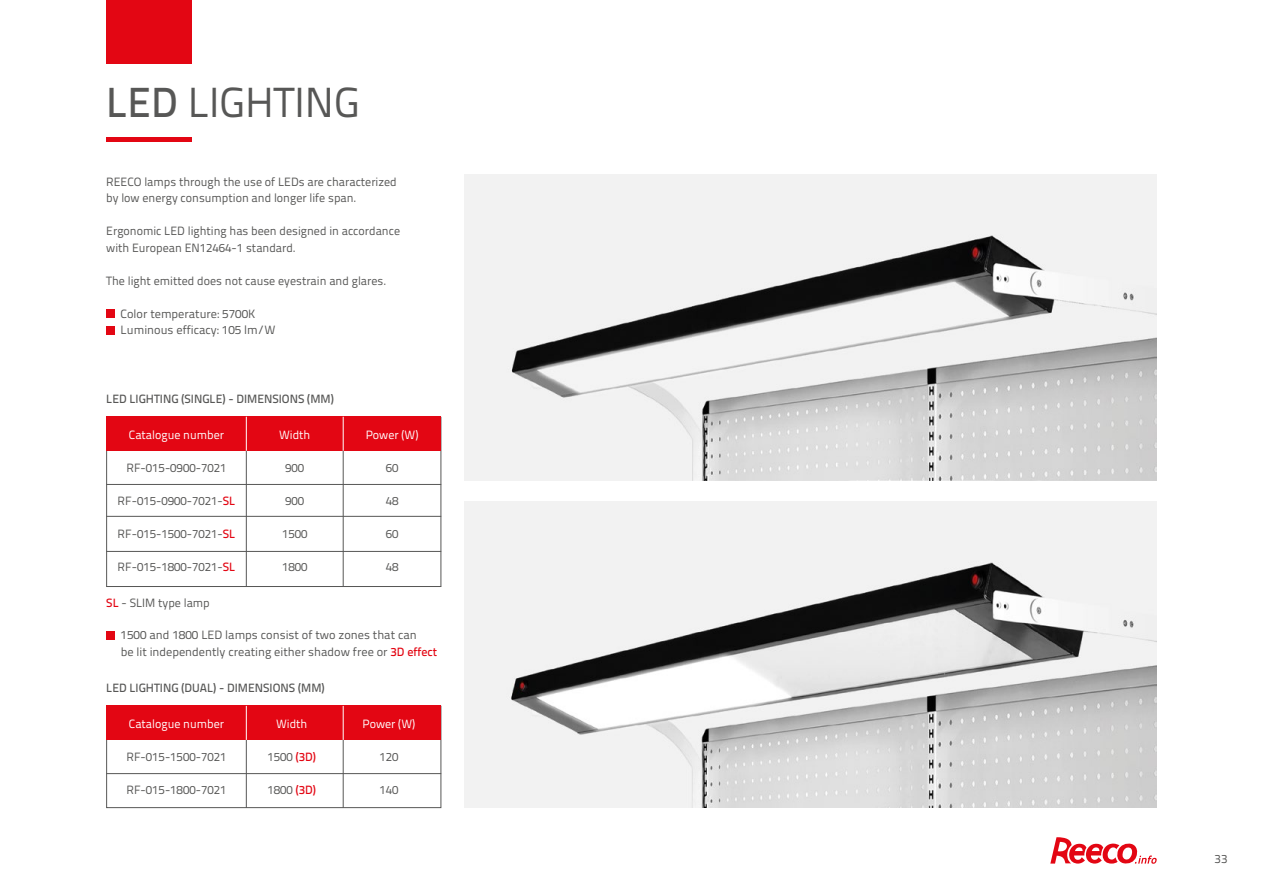
<style>
.page{position:relative;width:1263px;height:893px;background:#fff}
.page>*{position:absolute;margin:0;border:0;box-sizing:border-box;transform-origin:0 0}
.t1{font:42px "Titillium Text 22 L";color:#575756}
.t2{font:12px/16.5px "Titillium Text 22 L";color:#575756}
.t3{font:500 12px "Titillium Text 22 L";color:#575756}
.t4{font:12px "Titillium Text 22 L";color:#fff}
.s1{font-weight:500}
.s2{font-weight:500;color:#e30613}
</style>
<div class="page">
<div style="left:106px;top:309px;width:9px;height:9px;background:#e30613"></div>
<div style="left:106px;top:326px;width:9px;height:8px;background:#e30613"></div>
<div style="left:106px;top:706px;width:335px;height:102px;border:1px solid #575756"></div>
<div style="left:106px;top:706px;width:335px;height:34px;background:#e30613"></div>
<hr style="left:343px;top:740px;width:1px;height:68px;background:#575756">
<hr style="left:246px;top:740px;width:1px;height:68px;background:#575756">
<hr style="left:343px;top:706px;width:1px;height:34px;background:#fff">
<hr style="left:246px;top:706px;width:1px;height:34px;background:#fff">
<hr style="left:106px;top:773px;width:335px;height:1px;background:#575756">
<div style="left:106px;top:417px;width:335px;height:34px;background:#e30613"></div>
<hr style="left:343px;top:451px;width:1px;height:135px;background:#575756">
<hr style="left:246px;top:451px;width:1px;height:135px;background:#575756">
<hr style="left:343px;top:417px;width:1px;height:34px;background:#fff">
<hr style="left:246px;top:417px;width:1px;height:34px;background:#fff">
<hr style="left:106px;top:484px;width:335px;height:1px;background:#575756">
<hr style="left:106px;top:551px;width:335px;height:1px;background:#575756">
<hr style="left:106px;top:586px;width:335px;height:1px;background:#575756">
<hr style="left:106px;top:516px;width:335px;height:1px;background:#575756">
<div style="left:106px;top:631px;width:9px;height:8px;background:#e30613"></div>
<svg style="left:1050px;top:837px;width:107px;height:27px"></svg>
<img style="left:464px;top:502px;width:693px;height:306px">
<img style="left:464px;top:174px;width:693px;height:306px">
<div style="left:106px;top:0;width:85px;height:64px;background:#e30613"></div>
<hr style="left:106px;top:138px;width:85px;height:4px;background:#e30613">
<h1 class="t1" style="left:106px;top:71px;width:255px"><span class="s1">LED</span> LIGHTING</h1>
<p class="t2" style="left:106px;top:173px;width:292px">REECO lamps through the use of LEDs are characterized by low energy consumption and longer life span.</p>
<p class="t2" style="left:106px;top:222px;width:295px">Ergonomic LED lighting has been designed in accordance with European EN12464-1 standard.</p>
<p class="t2" style="left:106px;top:272px;width:282px">The light emitted does not cause eyestrain and glares.</p>
<p class="t2" style="left:121px;top:305px;width:156px">Color temperature: 5700K<br>Luminous efficacy: 105 lm/W</p>
<p class="t3" style="left:106px;top:390px;width:229px">LED LIGHTING (SINGLE) - DIMENSIONS (MM)</p>
<p class="t4" style="left:129px;top:426px;width:97px">Catalogue number</p>
<p class="t2" style="left:126px;top:459px;width:101px">RF-015-0900-7021</p>
<p class="t2" style="left:118px;top:492px;width:119px">RF-015-0900-7021-<span class="s2">SL</span></p>
<p class="t2" style="left:118px;top:525px;width:119px">RF-015-1500-7021-<span class="s2">SL</span></p>
<p class="t2" style="left:118px;top:558px;width:119px">RF-015-1800-7021-<span class="s2">SL</span></p>
<p class="t4" style="left:279px;top:426px;width:33px">Width</p>
<p class="t2" style="left:285px;top:459px;width:21px">900</p>
<p class="t2" style="left:285px;top:492px;width:21px">900</p>
<p class="t2" style="left:282px;top:525px;width:27px">1500</p>
<p class="t2" style="left:282px;top:558px;width:27px">1800</p>
<p class="t4" style="left:366px;top:426px;width:54px">Power (W)</p>
<p class="t2" style="left:386px;top:459px;width:14px">60</p>
<p class="t2" style="left:386px;top:492px;width:14px">48</p>
<p class="t2" style="left:386px;top:525px;width:14px">60</p>
<p class="t2" style="left:386px;top:558px;width:14px">48</p>
<p class="t2" style="left:106px;top:593px;width:105px"><span class="s2">SL</span> - SLIM type lamp</p>
<p class="t2" style="left:121px;top:626px;width:318px">1500 and 1800 LED lamps consist of two zones that can<br>be lit independently creating either shadow free or <span class="s2">3D effect</span></p>
<p class="t3" style="left:106px;top:679px;width:220px">LED LIGHTING (DUAL) - DIMENSIONS (MM)</p>
<p class="t4" style="left:129px;top:714px;width:97px">Catalogue number</p>
<p class="t2" style="left:126px;top:747px;width:101px">RF-015-1500-7021</p>
<p class="t2" style="left:126px;top:780px;width:101px">RF-015-1800-7021</p>
<p class="t4" style="left:276px;top:714px;width:33px">Width</p>
<p class="t2" style="left:267px;top:747px;width:50px">1500 <span class="s2">(3D)</span></p>
<p class="t2" style="left:267px;top:780px;width:50px">1800 <span class="s2">(3D)</span></p>
<p class="t4" style="left:362px;top:714px;width:54px">Power (W)</p>
<p class="t2" style="left:379px;top:747px;width:21px">120</p>
<p class="t2" style="left:379px;top:780px;width:21px">140</p>
<p class="t2" style="left:1214px;top:850px;width:14px">33</p>
</div>
